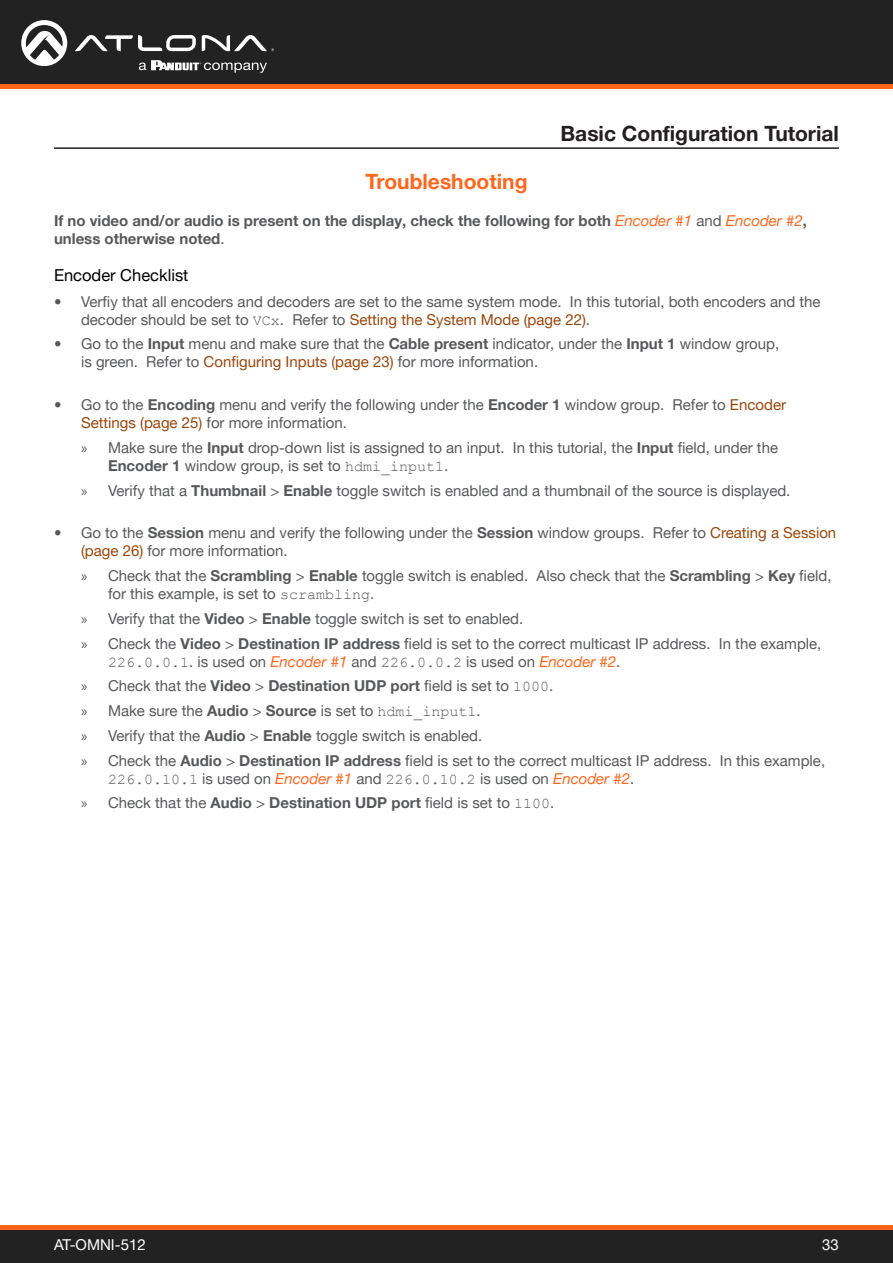
<style>
.page{position:relative;width:893px;height:1263px;background:#fff}
.page>*{position:absolute;margin:0;border:0;box-sizing:border-box;transform-origin:0 0}
.Non_TOC_Section_Header_Right_Align{font:700 21px "Helvetica Neue LTW1 G";color:#231f20}
.Subsection_Header{font:700 21px "Helvetica Neue LTW1 G";color:#ff661c}
.Secondary_Subsection{font:16.5px "Helvetica Neue LTW1 G";color:#000}
.t1{font:15px/18px "Helvetica Neue LTW1 G";color:#57585a}
.General_Text{font:700 15px/18px "Helvetica Neue LTW1 G";color:#57585a}
.t2{font:15px "Helvetica Neue LTW1 G";color:#fff}
.s1{font-weight:400;font-style:italic;color:#ff661c}
.s2{font-weight:400}
.s3{font-family:"Courier New"}
.s4{color:#9b450a}
.s5{font-weight:700}
.s6{font-family:"Myriad Pro"}
.s7{font-style:italic;color:#ff661c}
</style>
<div class="page">
<div style="left:0;top:1227px;width:893px;height:36px;background:#222"></div>
<hr style="left:0;top:1225px;width:893px;height:4px;background:#ff661c">
<div style="left:0;top:0;width:893px;height:84px;background:#222"></div>
<hr style="left:0;top:84px;width:893px;height:4px;background:#ff661c">
<svg style="left:75px;top:35px;width:121px;height:16px"></svg>
<svg style="left:202px;top:35px;width:72px;height:16px"></svg>
<svg style="left:21px;top:20px;width:46px;height:46px"></svg>
<svg style="left:139px;top:60px;width:128px;height:13px"></svg>
<hr style="left:54px;top:147px;width:785px;height:2px;background:#231f20">
<p class="Non_TOC_Section_Header_Right_Align" style="left:560px;top:120px;width:280px">Basic Configuration Tutorial</p>
<p class="Subsection_Header" style="left:365px;top:169px;width:164px">Troubleshooting</p>
<p class="General_Text" style="left:54px;top:211px;width:754px">If no video and/or audio is present on the display, check the following for both <span class="s1">Encoder #1</span> <span class="s2">and</span> <span class="s1">Encoder #2</span>, unless otherwise noted<span class="s2">.</span></p>
<p class="Secondary_Subsection" style="left:54px;top:265px;width:136px">Encoder Checklist</p>
<p class="t1" style="left:81px;top:292px;width:741px;text-indent:-27px">• Verfiy that all encoders and decoders are set to the same system mode. In this tutorial, both encoders and the decoder should be set to <span class="s3">VCx</span>. Refer to <span class="s4">Setting the System Mode (page 22)</span>.</p>
<p class="t1" style="left:81px;top:335px;width:700px;text-indent:-27px">• Go to the <span class="s5">Input</span> menu and make sure that the <span class="s5">Cable present</span> indicator, under the <span class="s5">Input 1</span> window group, is green. Refer to <span class="s4">Configuring Inputs (page 23)</span> for more information.</p>
<p class="t1" style="left:81px;top:396px;width:706px;text-indent:-27px">• Go to the <span class="s5">Encoding</span> menu and verify the following under the <span class="s5">Encoder 1</span> window group. Refer to <span class="s4">Encoder<br>Settings (page 25)</span> for more information.</p>
<p class="t1" style="left:108px;top:438px;width:672px;text-indent:-27px"><span class="s6">»</span> Make sure the <span class="s5">Input</span> drop-down list is assigned to an input. In this tutorial, the <span class="s5">Input</span> field, under the<br><span class="s5">Encoder 1</span> window group, is set to <span class="s3">hdmi_input1</span>.</p>
<p class="t1" style="left:81px;top:481px;width:711px"><span class="s6">»</span> Verify that a <span class="s5">Thumbnail</span> &gt; <span class="s5">Enable</span> toggle switch is enabled and a thumbnail of the source is displayed.</p>
<p class="t1" style="left:81px;top:524px;width:757px;text-indent:-27px">• Go to the <span class="s5">Session</span> menu and verify the following under the <span class="s5">Session</span> window groups. Refer to <span class="s4">Creating a Session (page 26)</span> for more information.</p>
<p class="t1" style="left:108px;top:567px;width:725px;text-indent:-27px"><span class="s6">»</span> Check that the <span class="s5">Scrambling</span> &gt; <span class="s5">Enable</span> toggle switch is enabled. Also check that the <span class="s5">Scrambling</span> &gt; <span class="s5">Key</span> field, for this example, is set to <span class="s3">scrambling</span>.</p>
<p class="t1" style="left:81px;top:609px;width:444px"><span class="s6">»</span> Verify that the <span class="s5">Video</span> &gt; <span class="s5">Enable</span> toggle switch is set to enabled.</p>
<p class="t1" style="left:108px;top:634px;width:715px;text-indent:-27px"><span class="s6">»</span> Check the <span class="s5">Video</span> &gt; <span class="s5">Destination IP address</span> field is set to the correct multicast IP address. In the example,<br><span class="s3">226.0.0.1</span>. is used on <span class="s7">Encoder #1</span> and <span class="s3">226.0.0.2</span> is used on <span class="s7">Encoder #2</span>.</p>
<p class="t1" style="left:81px;top:677px;width:474px"><span class="s6">»</span> Check that the <span class="s5">Video</span> &gt; <span class="s5">Destination UDP port</span> field is set to <span class="s3">1000</span>.</p>
<p class="t1" style="left:81px;top:702px;width:401px"><span class="s6">»</span> Make sure the <span class="s5">Audio</span> &gt; <span class="s5">Source</span> is set to <span class="s3">hdmi_input1</span>.</p>
<p class="t1" style="left:81px;top:726px;width:403px"><span class="s6">»</span> Verify that the <span class="s5">Audio</span> &gt; <span class="s5">Enable</span> toggle switch is enabled.</p>
<p class="t1" style="left:108px;top:751px;width:719px;text-indent:-27px"><span class="s6">»</span> Check the <span class="s5">Audio</span> &gt; <span class="s5">Destination IP address</span> field is set to the correct multicast IP address. In this example,<br><span class="s3">226.0.10.1</span> is used on <span class="s7">Encoder #1</span> and <span class="s3">226.0.10.2</span> is used on <span class="s7">Encoder #2</span>.</p>
<p class="t1" style="left:81px;top:794px;width:475px"><span class="s6">»</span> Check that the <span class="s5">Audio</span> &gt; <span class="s5">Destination UDP port</span> field is set to <span class="s3">1100</span>.</p>
<p class="t2" style="left:54px;top:1235px;width:93px">AT-OMNI-512</p>
<p class="t2" style="left:822px;top:1235px;width:18px">33</p>
</div>
